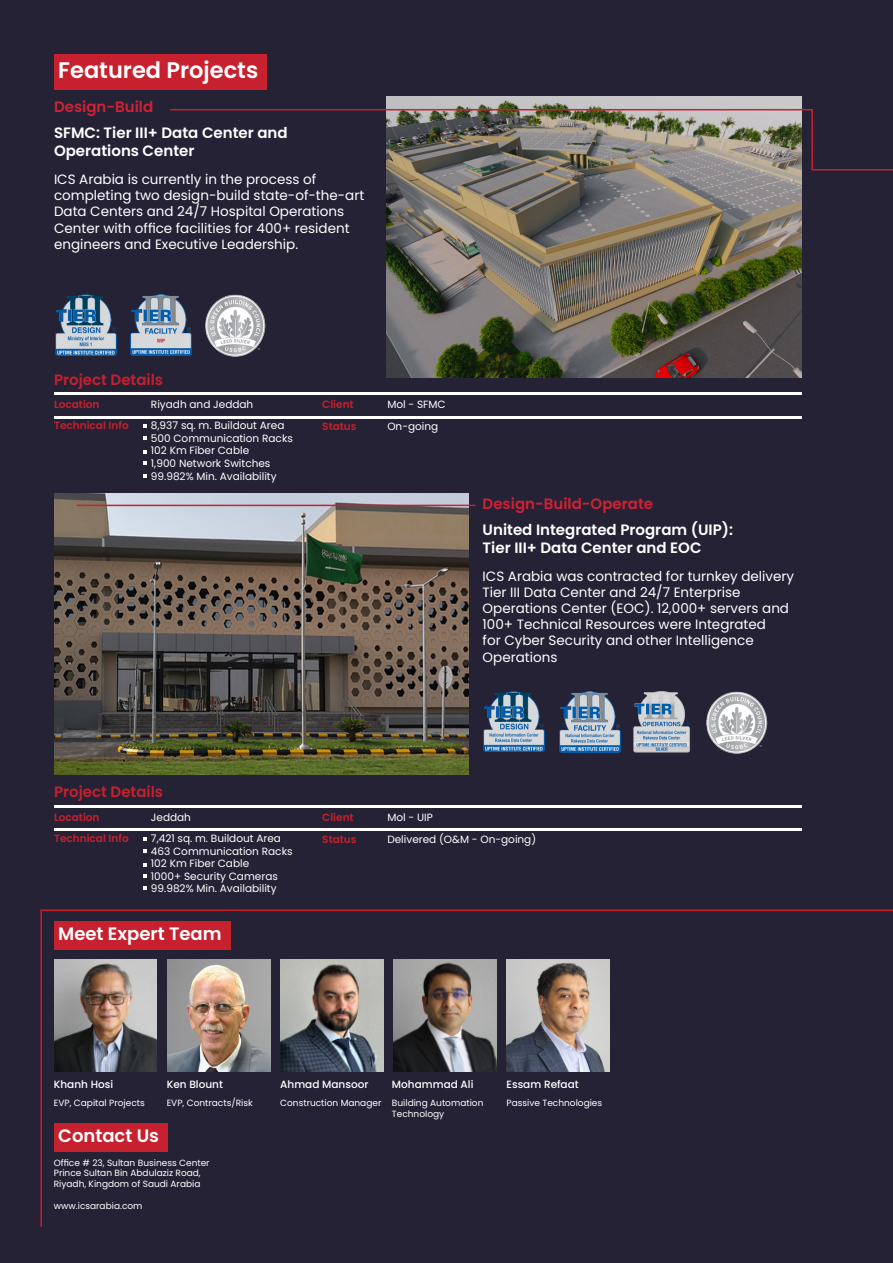
<style>
.page{position:relative;width:893px;height:1263px;background:#252235}
.page>*{position:absolute;margin:0;border:0;box-sizing:border-box;transform-origin:0 0}
.t1{font:600 22.5px "Poppins";color:#fff}
.t2{font:600 18px "Poppins";color:#fff}
.t3{font:600 15px "Poppins";color:#fff}
.t4{font:600 15px "Poppins";color:#d22034}
.t5{font:600 15px "Poppins";color:#c7202e}
.t6{font:13.5px/16.2px "Poppins";color:#fff}
.t7{font:10.5px "Poppins";color:#fff}
.t8{font:600 10.5px "Poppins";color:#c7202e}
.t9{font:500 10.5px "Poppins";color:#fff}
.t10{font:9px "Poppins";color:#fff}
</style>
<div class="page">
<div style="left:54px;top:54px;width:212px;height:35px;background:#c7202e"></div>
<img style="left:55px;top:294px;width:61px;height:61px">
<img style="left:484px;top:691px;width:61px;height:61px">
<img style="left:131px;top:294px;width:61px;height:61px">
<img style="left:559px;top:691px;width:61px;height:61px">
<img style="left:633px;top:691px;width:57px;height:62px">
<img style="left:706px;top:691px;width:62px;height:63px">
<img style="left:205px;top:294px;width:61px;height:63px">
<img style="left:387px;top:97px;width:414px;height:280px">
<img style="left:54px;top:493px;width:415px;height:281px">
<hr style="left:54px;top:393px;width:747px;height:2px;background:#fff">
<hr style="left:54px;top:416px;width:747px;height:2px;background:#fff">
<svg style="left:144px;top:424px;width:3px;height:4px"></svg>
<svg style="left:144px;top:450px;width:3px;height:4px"></svg>
<svg style="left:144px;top:461px;width:3px;height:4px"></svg>
<hr style="left:54px;top:805px;width:747px;height:2px;background:#fff">
<hr style="left:54px;top:829px;width:747px;height:2px;background:#fff">
<svg style="left:144px;top:849px;width:3px;height:4px"></svg>
<svg style="left:144px;top:874px;width:3px;height:4px"></svg>
<svg style="left:170px;top:108px;width:723px;height:63px"></svg>
<svg style="left:40px;top:909px;width:853px;height:318px"></svg>
<hr style="left:77px;top:505px;width:398px;height:1px;background:#c7202e">
<img style="left:54px;top:959px;width:103px;height:112px">
<img style="left:167px;top:959px;width:103px;height:112px">
<img style="left:280px;top:959px;width:103px;height:112px">
<img style="left:394px;top:959px;width:102px;height:112px">
<img style="left:507px;top:959px;width:103px;height:112px">
<p class="t1" style="left:58px;top:57px;width:202px">Featured Projects</p>
<p class="t4" style="left:54px;top:99px;width:101px">Design-Build</p>
<p class="t3" style="left:54px;top:124px;width:235px">SFMC: Tier III+ Data Center and</p>
<p class="t3" style="left:54px;top:142px;width:142px">Operations Center</p>
<p class="t6" style="left:54px;top:171px;width:312px">ICS Arabia is currently in the process of completing two design-build state-of-the-art Data Centers and 24/7 Hospital Operations Center with office facilities for 400+ resident engineers and Executive Leadership.</p>
<p class="t5" style="left:54px;top:371px;width:111px">Project Details</p>
<p class="t8" style="left:54px;top:398px;width:47px">Location</p>
<p class="t8" style="left:54px;top:419px;width:76px">Technical Info</p>
<p class="t7" style="left:151px;top:398px;width:104px">Riyadh and Jeddah</p>
<p class="t7" style="left:151px;top:419px;width:135px">8,937 sq. m. Buildout Area</p>
<p class="t7" style="left:151px;top:432px;width:143px">500 Communication Racks</p>
<p class="t7" style="left:151px;top:445px;width:100px">102 Km Fiber Cable</p>
<p class="t7" style="left:151px;top:457px;width:121px">1,900 Network Switches</p>
<p class="t7" style="left:151px;top:470px;width:127px">99.982% Min. Availability</p>
<p class="t8" style="left:322px;top:398px;width:33px">Client</p>
<p class="t8" style="left:322px;top:421px;width:36px">Status</p>
<p class="t7" style="left:387px;top:398px;width:60px">Mol - SFMC</p>
<p class="t7" style="left:387px;top:421px;width:52px">On-going</p>
<p class="t4" style="left:483px;top:495px;width:172px">Design-Build-Operate</p>
<p class="t3" style="left:483px;top:521px;width:252px">United Integrated Program (UIP):</p>
<p class="t3" style="left:483px;top:539px;width:220px">Tier III+ Data Center and EOC</p>
<p class="t6" style="left:483px;top:568px;width:313px">ICS Arabia was contracted for turnkey delivery Tier III Data Center and 24/7 Enterprise Operations Center (EOC). 12,000+ servers and 100+ Technical Resources were Integrated<br>for Cyber Security and other Intelligence Operations</p>
<p class="t5" style="left:54px;top:783px;width:111px">Project Details</p>
<p class="t8" style="left:54px;top:811px;width:47px">Location</p>
<p class="t8" style="left:54px;top:832px;width:76px">Technical Info</p>
<p class="t7" style="left:151px;top:811px;width:42px">Jeddah</p>
<p class="t7" style="left:151px;top:832px;width:132px">7,421 sq. m. Buildout Area</p>
<p class="t7" style="left:151px;top:845px;width:143px">463 Communication Racks</p>
<p class="t7" style="left:151px;top:857px;width:100px">102 Km Fiber Cable</p>
<p class="t7" style="left:151px;top:870px;width:128px">1000+ Security Cameras</p>
<p class="t7" style="left:151px;top:882px;width:127px">99.982% Min. Availability</p>
<p class="t2" style="left:58px;top:923px;width:165px">Meet Expert Team</p>
<p class="t8" style="left:322px;top:811px;width:33px">Client</p>
<p class="t8" style="left:322px;top:833px;width:36px">Status</p>
<p class="t7" style="left:387px;top:811px;width:47px">Mol - UIP</p>
<p class="t7" style="left:387px;top:833px;width:150px">Delivered (O&amp;M - On-going)</p>
<p class="t9" style="left:54px;top:1079px;width:61px">Khanh Hosi</p>
<p class="t9" style="left:167px;top:1079px;width:58px">Ken Blount</p>
<p class="t9" style="left:280px;top:1079px;width:90px">Ahmad Mansoor</p>
<p class="t9" style="left:392px;top:1079px;width:83px">Mohammad Ali</p>
<p class="t9" style="left:507px;top:1079px;width:74px">Essam Refaat</p>
<p class="t10" style="left:54px;top:1097px;width:92px">EVP, Capital Projects</p>
<p class="t10" style="left:167px;top:1097px;width:88px">EVP, Contracts/Risk</p>
<p class="t10" style="left:280px;top:1097px;width:103px">Construction Manager</p>
<p class="t10" style="left:392px;top:1097px;width:93px">Building Automation</p>
<p class="t10" style="left:392px;top:1108px;width:54px">Technology</p>
<p class="t10" style="left:507px;top:1097px;width:97px">Passive Technologies</p>
<p class="t2" style="left:58px;top:1125px;width:102px">Contact Us</p>
<p class="t10" style="left:54px;top:1157px;width:157px">Office # 23, Sultan Business Center</p>
<p class="t10" style="left:54px;top:1168px;width:148px">Prince Sultan Bin Abdulaziz Road,</p>
<p class="t10" style="left:54px;top:1179px;width:148px">Riyadh, Kingdom of Saudi Arabia</p>
<p class="t10" style="left:54px;top:1200px;width:90px">www.icsarabia.com</p>
</div>
